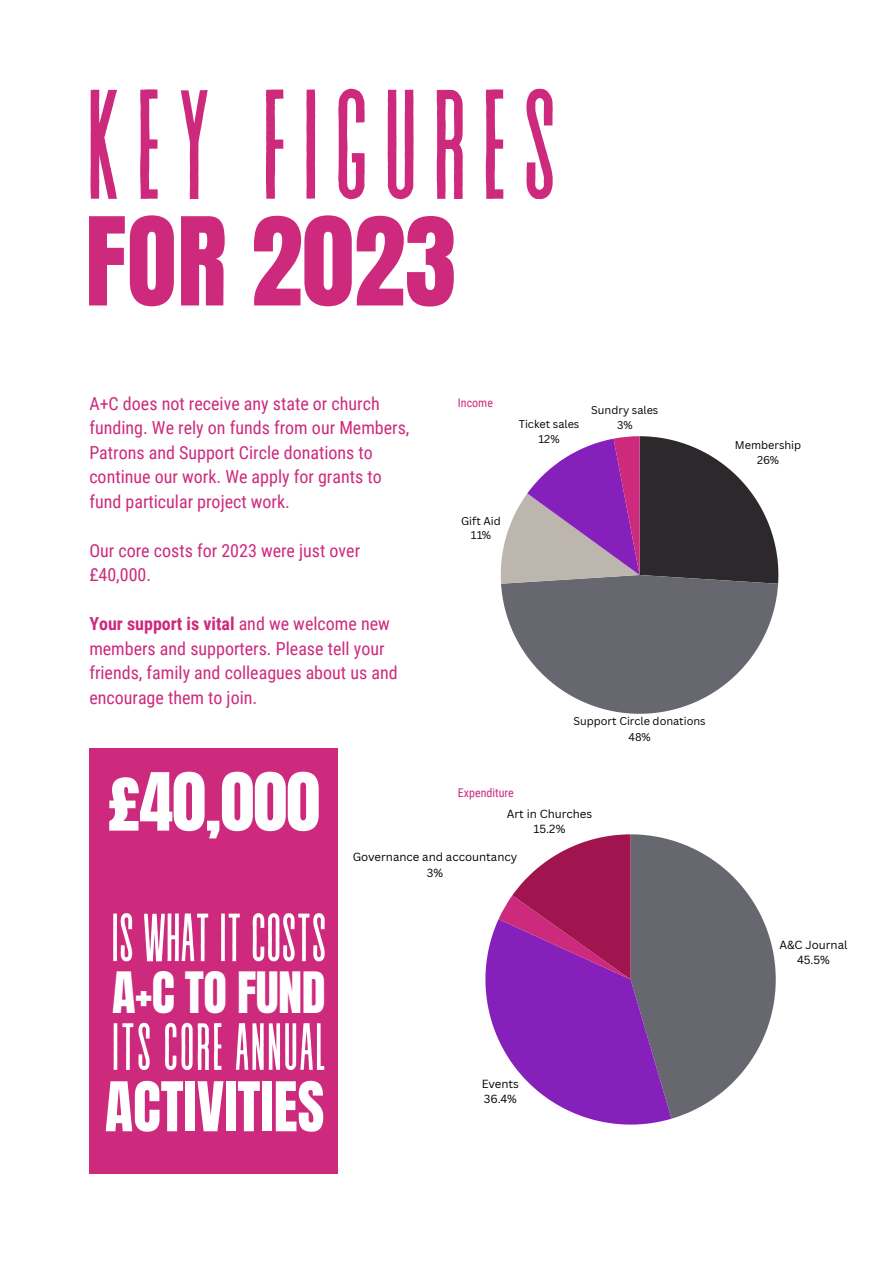
<style>
.page{position:relative;width:893px;height:1264px;background:#fff}
.page>*{position:absolute;margin:0;border:0;box-sizing:border-box;transform-origin:0 0}
.t1{font:155.55px "Revive 80 Tall";letter-spacing:.08em;color:#cd2a7d}
.t2{font:103.95px "Anton";color:#cd2a7d}
.t3{font:67.95px "Revive 80 Tall";letter-spacing:-.015em;color:#fff}
.t4{font:67.95px "Anton";color:#fff}
.t5{font:66.6px "Revive 80 Tall";letter-spacing:.005em;color:#fff}
.t6{font:58.2px "Anton";color:#fff}
.t7{font:48.45px "Anton";letter-spacing:-.01em;color:#fff}
.t8{font:18px/24.5px "Roboto Condensed";color:#cd2a7d}
.t9{font:12px "Roboto Condensed";color:#cd2a7d}
.t10{font:11.4px/14.9px "Canva Sans";color:#000;text-align:center}
.t11{font:10.95px/15.3px "Canva Sans";color:#000;text-align:center}
.s1{font-weight:700}
</style>
<div class="page">
<div style="left:89px;top:748px;width:249px;height:425px;background:#cd2a7d"></div>
<svg style="left:500px;top:436px;width:278px;height:277px"></svg>
<svg style="left:485px;top:834px;width:290px;height:290px"></svg>
<h6 class="t1" style="left:85px;top:65px;width:474px">KEY FIGURES</h6>
<h6 class="t2" style="left:85px;top:187px;width:373px">FOR 2023</h6>
<h1 class="t8" style="left:89px;top:391px;width:321px">A+C does not receive any state or church funding. We rely on funds from our Members, Patrons and Support Circle donations to continue our work. We apply for grants to fund particular project work.</h1>
<h2 class="t8" style="left:89px;top:538px;width:272px">Our core costs for 2023 were just over £40,000.</h2>
<h6 class="t8" style="left:89px;top:611px;width:310px"><span class="s1">Your support is vital</span> and we welcome new members and supporters. Please tell your friends, family and colleagues about us and encourage them to join.</h6>
<p class="t9" style="left:458px;top:396px;width:36px">Income</p>
<p class="t11" style="left:518px;top:417px;width:62px;line-height:14.1px">Ticket sales<br>12%</p>
<p class="t11" style="left:591px;top:402px;width:69px">Sundry sales<br>3%</p>
<p class="t11" style="left:461px;top:513px;width:41px;line-height:14.1px">Gift Aid<br>11%</p>
<p class="t11" style="left:573px;top:713px;width:134px">Support Circle donations<br>48%</p>
<p class="t4" style="left:108px;top:753px;width:214px">£40,000</p>
<h3 class="t3" style="left:111px;top:902px;width:218px">ISWHAT ITCOSTS</h3>
<h3 class="t7" style="left:112px;top:957px;width:215px">A+C TO FUND</h3>
<h4 class="t5" style="left:111px;top:1012px;width:217px">ITS CORE ANNUAL</h4>
<h5 class="t6" style="left:105px;top:1064px;width:221px">ACTIVITIES</h5>
<h3 class="t9" style="left:458px;top:786px;width:57px">Expenditure</h3>
<p class="t10" style="left:506px;top:806px;width:87px">Art in Churches<br>15.2%</p>
<p class="t10" style="left:353px;top:848px;width:166px;line-height:16px">Governance and accountancy<br>3%</p>
<p class="t10" style="left:481px;top:1076px;width:39px;text-align:left">Events<br>36.4%</p>
<p class="t11" style="left:734px;top:437px;width:68px">Membership<br>26%</p>
<p class="t10" style="left:779px;top:937px;width:69px">A&amp;C Journal<br>45.5%</p>
</div>
